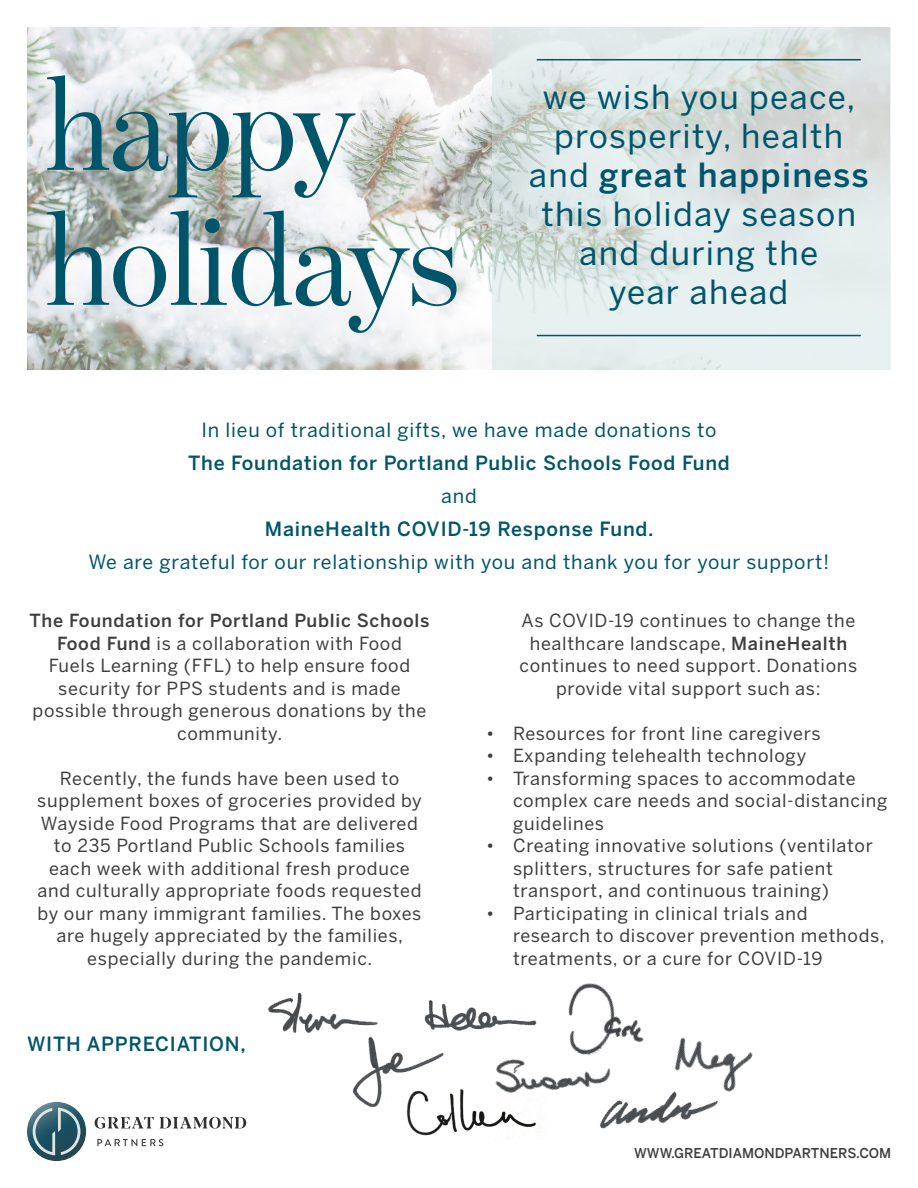
<style>
.page{position:relative;width:918px;height:1188px;background:#fff}
.page>*{position:absolute;margin:0;border:0;box-sizing:border-box;transform-origin:0 0}
.t1{font:135px "Benton Mod Disp";color:#00556b}
.t2{font:33px/39px "Benton Sans";letter-spacing:.04em;color:#00556b;text-align:center}
.t3{font:19.5px "Benton Sans";letter-spacing:.04em;color:#00556b}
.t4{font:500 19.5px "Benton Sans";letter-spacing:.04em;color:#00556b}
.t5{font:18px/22.5px "Benton Sans";letter-spacing:.04em;color:#3e3e3f;text-align:center}
.t6{font:500 13.5px "Benton Sans";color:#3e3e3f}
.s1{font-weight:500}
</style>
<div class="page">
<img style="left:27px;top:27px;width:465px;height:342px">
<svg style="left:492px;top:27px;width:399px;height:342px;background:#dde6e5"></svg>
<hr style="left:537px;top:59px;width:324px;height:1px;background:#00556b">
<hr style="left:537px;top:335px;width:324px;height:1px;background:#00556b">
<svg style="left:27px;top:1102px;width:59px;height:59px"></svg>
<svg style="left:33px;top:1108px;width:47px;height:47px;background:#537884"></svg>
<svg style="left:95px;top:1117px;width:59px;height:12px"></svg>
<svg style="left:160px;top:1117px;width:86px;height:12px"></svg>
<svg style="left:97px;top:1139px;width:66px;height:7px"></svg>
<img style="left:679px;top:1037px;width:74px;height:53px">
<img style="left:600px;top:1044px;width:132px;height:85px">
<img style="left:424px;top:1000px;width:113px;height:31px">
<img style="left:352px;top:1023px;width:99px;height:84px">
<img style="left:568px;top:983px;width:96px;height:96px">
<img style="left:268px;top:992px;width:117px;height:49px">
<img style="left:478px;top:1023px;width:143px;height:103px">
<img style="left:398px;top:1079px;width:147px;height:57px">
<p class="t1" style="left:45px;top:50px;width:311px">happy</p>
<p class="t1" style="left:45px;top:185px;width:416px">holidays</p>
<p class="t2" style="left:529px;top:78px;width:341px">we wish you peace, prosperity, health and <span class="s1">great happiness</span></p>
<p class="t2" style="left:541px;top:195px;width:316px">this holiday season and during the</p>
<p class="t2" style="left:609px;top:273px;width:181px">year ahead</p>
<p class="t3" style="left:201px;top:418px;width:517px">In lieu of traditional gifts, we have made donations to</p>
<p class="t4" style="left:188px;top:451px;width:543px">The Foundation for Portland Public Schools Food Fund</p>
<p class="t3" style="left:441px;top:484px;width:37px">and</p>
<p class="t4" style="left:265px;top:517px;width:390px">MaineHealth COVID-19 Response Fund.</p>
<p class="t3" style="left:89px;top:550px;width:742px">We are grateful for our relationship with you and thank you for your support!</p>
<p class="t5" style="left:29px;top:609px;width:402px"><span class="s1">The Foundation for Portland Public Schools Food Fund</span> is a collaboration with Food<br>Fuels Learning (FFL) to help ensure food security for PPS students and is made possible through generous donations by the community.</p>
<p class="t5" style="left:37px;top:767px;width:386px">Recently, the funds have been used to supplement boxes of groceries provided by Wayside Food Programs that are delivered to 235 Portland Public Schools families each week with additional fresh produce and culturally appropriate foods requested by our many immigrant families. The boxes are hugely appreciated by the families, especially during the pandemic.</p>
<p class="t4" style="left:27px;top:1032px;width:221px">WITH APPRECIATION,</p>
<p class="t5" style="left:520px;top:609px;width:339px">As COVID-19 continues to change the healthcare landscape, <span class="s1">MaineHealth </span>continues to need support. Donations provide vital support such as:</p>
<p class="t5" style="left:486px;top:722px;width:336px">• Resources for front line caregivers</p>
<p class="t5" style="left:486px;top:744px;width:322px">• Expanding telehealth technology</p>
<p class="t5" style="left:513px;top:767px;width:376px;text-align:left;text-indent:-27px">• Transforming spaces to accommodate complex care needs and social-distancing guidelines</p>
<p class="t5" style="left:513px;top:834px;width:362px;text-align:left;text-indent:-27px">• Creating innovative solutions (ventilator splitters, structures for safe patient transport, and continuous training)</p>
<p class="t5" style="left:513px;top:902px;width:373px;text-align:left;text-indent:-27px">• Participating in clinical trials and research to discover prevention methods, treatments, or a cure for COVID-19</p>
<p class="t6" style="left:634px;top:1145px;width:259px">WWW.GREATDIAMONDPARTNERS.COM</p>
</div>
